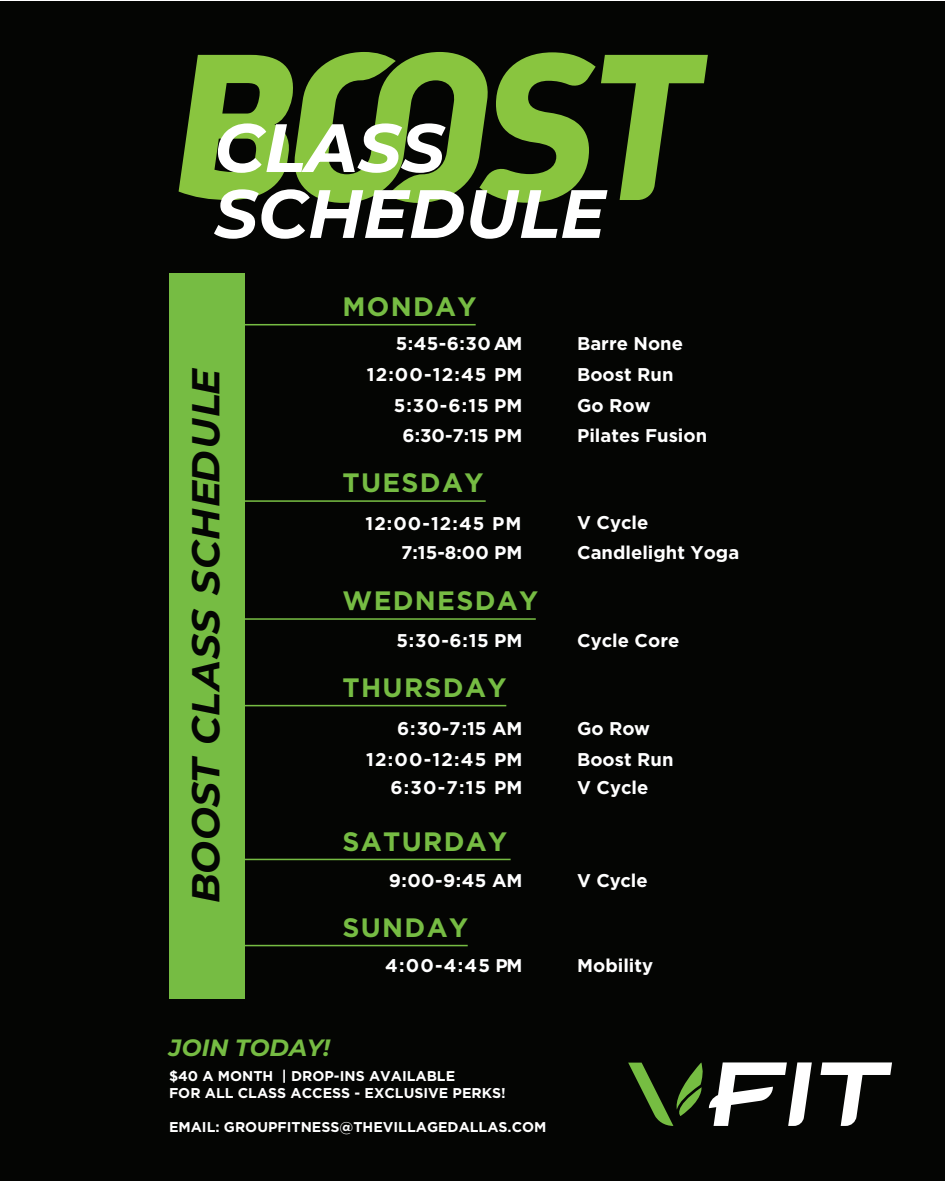
<style>
.page{position:relative;width:945px;height:1182px;background:#fff}
.page>*{position:absolute;margin:0;border:0;box-sizing:border-box;transform-origin:0 0}
.t1{font:italic 100 68.16px/65.9px "Montserrat";color:#fff}
.t2{font:italic 100 38.85px "Montserrat";letter-spacing:.025em;color:#040503}
.t3{font:700 26.6px "Gotham";letter-spacing:.05em;color:#76bc43}
.t4{font:italic 100 23.62px "Montserrat";color:#76bc43}
.t5{font:700 18.38px/30.7px "Gotham";color:#fff}
.t6{font:700 18.38px/30.7px "Gotham";letter-spacing:.045em;color:#fff;text-align:right}
.t7{font:700 18.38px/30.7px "Gotham";letter-spacing:.035em;color:#fff;text-align:right}
.t8{font:700 14.17px/17px "Gotham";color:#fff}
</style>
<div class="page">
<div style="left:0;top:1px;width:945px;height:1179px;background:#040503"></div>
<svg style="left:628px;top:1062px;width:184px;height:63px"></svg>
<svg style="left:821px;top:1062px;width:71px;height:63px"></svg>
<div style="left:169px;top:273px;width:75px;height:725px;background:#76bc43"></div>
<svg style="left:179px;top:52px;width:529px;height:151px"></svg>
<hr style="left:233px;top:324px;width:243px;height:1px;background:#76bc43">
<hr style="left:233px;top:618px;width:303px;height:1px;background:#76bc43">
<hr style="left:233px;top:500px;width:253px;height:2px;background:#76bc43">
<hr style="left:233px;top:944px;width:235px;height:2px;background:#76bc43">
<hr style="left:233px;top:858px;width:278px;height:2px;background:#76bc43">
<hr style="left:233px;top:704px;width:273px;height:2px;background:#76bc43">
<h1 class="t1" style="left:214px;top:113px;width:393px">CLASS<br>SCHEDULE</h1>
<h2 class="t2" style="left:180px;top:903px;width:537px;rotate:-90deg">BOOST CLASS SCHEDULE</h2>
<h3 class="t3" style="left:342px;top:289px;width:136px">MONDAY</h3>
<p class="t6" style="left:367px;top:328px;width:157px">5:45-6:30 AM<br>12:00-12:45 PM</p>
<p class="t5" style="left:577px;top:328px;width:107px">Barre None<br>Boost Run</p>
<p class="t5" style="left:394px;top:389px;width:130px">5:30-6:15 PM</p>
<p class="t5" style="left:577px;top:389px;width:132px">Go Row<br>Pilates Fusion</p>
<p class="t5" style="left:403px;top:420px;width:122px">6:30-7:15 PM</p>
<h3 class="t3" style="left:342px;top:465px;width:142px">TUESDAY</h3>
<p class="t5" style="left:365px;top:507px;width:158px">12:00-12:45 PM</p>
<p class="t5" style="left:577px;top:506px;width:73px">V Cycle</p>
<p class="t5" style="left:401px;top:537px;width:123px">7:15-8:00 PM</p>
<p class="t5" style="left:577px;top:537px;width:164px">Candlelight Yoga</p>
<h3 class="t3" style="left:342px;top:583px;width:197px">WEDNESDAY</h3>
<p class="t5" style="left:397px;top:624px;width:128px">5:30-6:15 PM</p>
<p class="t5" style="left:577px;top:624px;width:104px">Cycle Core</p>
<h3 class="t3" style="left:342px;top:669px;width:165px">THURSDAY</h3>
<p class="t7" style="left:366px;top:712px;width:158px">6:30-7:15 AM<br>12:00-12:45 PM</p>
<p class="t5" style="left:577px;top:712px;width:98px">Go Row<br>Boost Run</p>
<p class="t5" style="left:390px;top:772px;width:134px">6:30-7:15 PM</p>
<p class="t5" style="left:577px;top:772px;width:73px">V Cycle</p>
<h3 class="t3" style="left:342px;top:823px;width:166px">SATURDAY</h3>
<p class="t5" style="left:389px;top:864px;width:135px">9:00-9:45 AM</p>
<p class="t5" style="left:577px;top:864px;width:72px">V Cycle</p>
<h3 class="t3" style="left:342px;top:909px;width:127px">SUNDAY</h3>
<p class="t5" style="left:385px;top:950px;width:139px">4:00-4:45 PM</p>
<p class="t5" style="left:577px;top:950px;width:78px">Mobility</p>
<p class="t4" style="left:169px;top:1032px;width:162px">JOIN TODAY!</p>
<p class="t8" style="left:169px;top:1067px;width:338px">$40 A MONTH | DROP-INS AVAILABLE<br>FOR ALL CLASS ACCESS - EXCLUSIVE PERKS!</p>
<p class="t8" style="left:169px;top:1118px;width:379px">EMAIL: GROUPFITNESS@THEVILLAGEDALLAS.COM</p>
</div>
